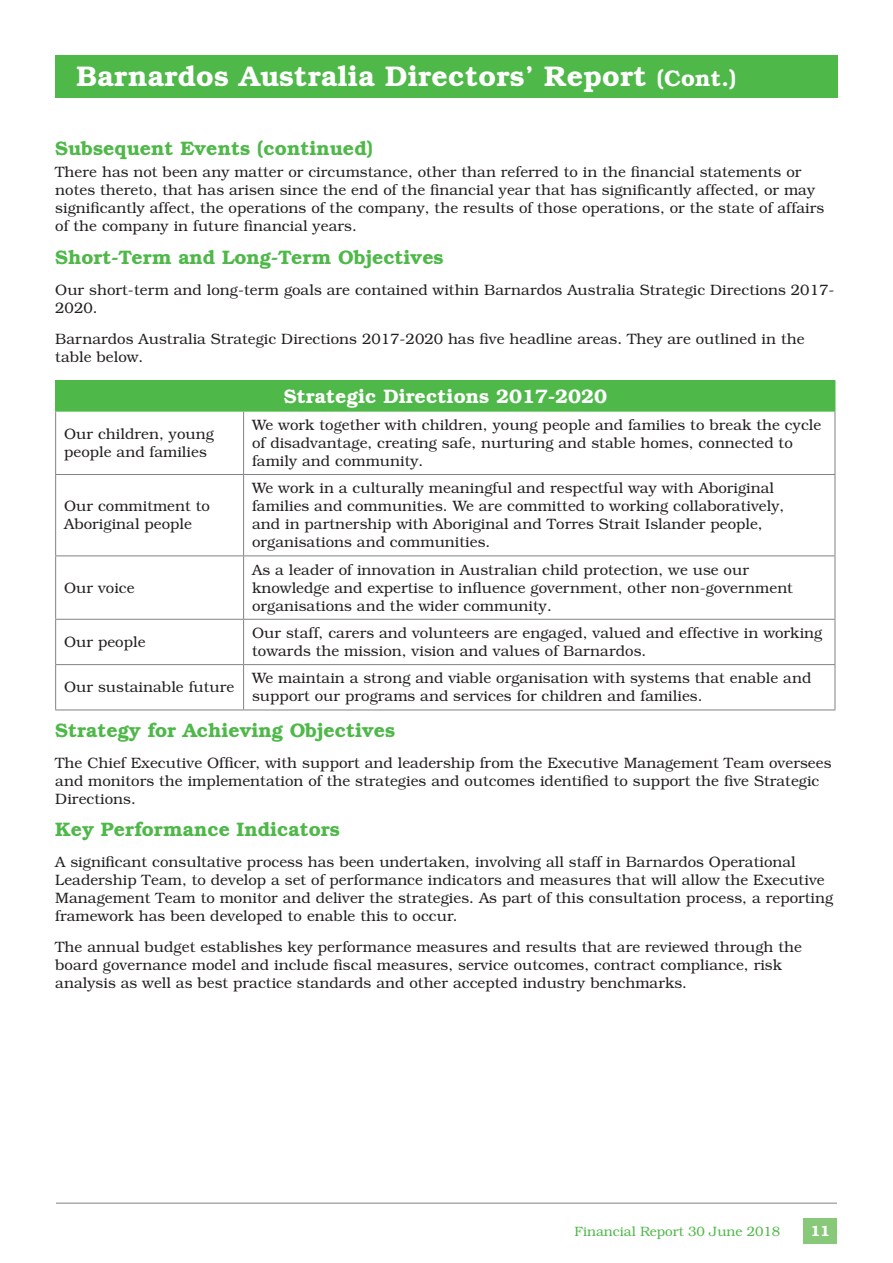
<style>
.page{position:relative;width:893px;height:1263px;background:#fff}
.page>*{position:absolute;margin:0;border:0;box-sizing:border-box;transform-origin:0 0}
.t1{font:600 28.5px "Bookman Std";letter-spacing:.01em;color:#fff}
.t2{font:600 19.5px "Bookman Std";color:#4eb848}
.t3{font:600 19.5px "Bookman Std";letter-spacing:.005em;color:#fff}
.t4{font:300 15px/18px "Bookman Std";letter-spacing:.005em;color:#231f20}
.t5{font:600 15px "Bookman Std";color:#fff}
.t6{font:300 13.5px "Bookman Std";color:#4eb848}
.s1{font-size:22.5px}
</style>
<div class="page">
<div style="left:804px;top:1218px;width:33px;height:26px;background:#88c879"></div>
<hr style="left:56px;top:1203px;width:781px;height:1px;background:#808285">
<div style="left:56px;top:381px;width:779px;height:30px;background:#4eb848"></div>
<hr style="left:55px;top:411px;width:1px;height:63px;background:#808285">
<hr style="left:243px;top:411px;width:1px;height:63px;background:#808285">
<hr style="left:835px;top:411px;width:1px;height:63px;background:#808285">
<hr style="left:55px;top:474px;width:189px;height:1px;background:#808285">
<hr style="left:55px;top:475px;width:1px;height:80px;background:#808285">
<hr style="left:244px;top:474px;width:591px;height:1px;background:#808285">
<hr style="left:243px;top:475px;width:1px;height:80px;background:#808285">
<hr style="left:835px;top:475px;width:1px;height:80px;background:#808285">
<hr style="left:55px;top:555px;width:189px;height:1px;background:#808285">
<hr style="left:55px;top:556px;width:1px;height:63px;background:#808285">
<hr style="left:244px;top:555px;width:591px;height:1px;background:#808285">
<hr style="left:243px;top:556px;width:1px;height:63px;background:#808285">
<hr style="left:835px;top:556px;width:1px;height:63px;background:#808285">
<hr style="left:55px;top:619px;width:189px;height:1px;background:#808285">
<hr style="left:55px;top:620px;width:1px;height:44px;background:#808285">
<hr style="left:244px;top:619px;width:591px;height:1px;background:#808285">
<hr style="left:243px;top:620px;width:1px;height:44px;background:#808285">
<hr style="left:835px;top:620px;width:1px;height:44px;background:#808285">
<hr style="left:55px;top:664px;width:189px;height:1px;background:#808285">
<hr style="left:55px;top:665px;width:1px;height:45px;background:#808285">
<hr style="left:244px;top:664px;width:591px;height:1px;background:#808285">
<hr style="left:243px;top:665px;width:1px;height:45px;background:#808285">
<hr style="left:835px;top:665px;width:1px;height:45px;background:#808285">
<hr style="left:55px;top:710px;width:189px;height:1px;background:#808285">
<hr style="left:244px;top:710px;width:591px;height:1px;background:#808285">
<hr style="left:55px;top:380px;width:189px;height:1px;background:#4eb848">
<hr style="left:55px;top:381px;width:1px;height:30px;background:#4eb848">
<hr style="left:244px;top:380px;width:591px;height:1px;background:#4eb848">
<hr style="left:835px;top:381px;width:1px;height:30px;background:#4eb848">
<hr style="left:55px;top:411px;width:189px;height:1px;background:#4eb848">
<hr style="left:244px;top:411px;width:591px;height:1px;background:#4eb848">
<div style="left:55px;top:55px;width:783px;height:43px;background:#4eb848"></div>
<h1 class="t1" style="left:77px;top:65px;width:661px">Barnardos Australia Directors’ Report <span class="s1">(Cont.)</span></h1>
<h2 class="t2" style="left:55px;top:141px;width:319px">Subsequent Events (continued)</h2>
<p class="t4" style="left:55px;top:164px;width:770px">There has not been any matter or circumstance, other than referred to in the financial statements or notes thereto, that has arisen since the end of the financial year that has significantly affected, or may significantly affect, the operations of the company, the results of those operations, or the state of affairs of the company in future financial years.</p>
<h2 class="t2" style="left:55px;top:249px;width:390px">Short-Term and Long-Term Objectives</h2>
<p class="t4" style="left:55px;top:282px;width:781px">Our short-term and long-term goals are contained within Barnardos Australia Strategic Directions 2017-<br>2020.</p>
<p class="t4" style="left:55px;top:330px;width:751px">Barnardos Australia Strategic Directions 2017-2020 has five headline areas. They are outlined in the table below.</p>
<h2 class="t3" style="left:284px;top:388px;width:325px">Strategic Directions 2017-2020</h2>
<p class="t4" style="left:64px;top:426px;width:151px">Our children, young people and families</p>
<p class="t4" style="left:252px;top:417px;width:571px">We work together with children, young people and families to break the cycle of disadvantage, creating safe, nurturing and stable homes, connected to family and community.</p>
<p class="t4" style="left:64px;top:498px;width:147px">Our commitment to<br>Aboriginal people</p>
<p class="t4" style="left:252px;top:480px;width:534px">We work in a culturally meaningful and respectful way with Aboriginal families and communities. We are committed to working collaboratively, and in partnership with Aboriginal and Torres Strait Islander people, organisations and communities.</p>
<p class="t4" style="left:64px;top:580px;width:72px">Our voice</p>
<p class="t4" style="left:252px;top:562px;width:542px">As a leader of innovation in Australian child protection, we use our knowledge and expertise to influence government, other non-government organisations and the wider community.</p>
<p class="t4" style="left:64px;top:634px;width:83px">Our people</p>
<p class="t4" style="left:252px;top:625px;width:572px">Our staff, carers and volunteers are engaged, valued and effective in working towards the mission, vision and values of Barnardos.</p>
<p class="t4" style="left:64px;top:679px;width:172px">Our sustainable future</p>
<p class="t4" style="left:252px;top:670px;width:561px">We maintain a strong and viable organisation with systems that enable and support our programs and services for children and families.</p>
<h2 class="t2" style="left:55px;top:722px;width:342px">Strategy for Achieving Objectives</h2>
<p class="t4" style="left:55px;top:755px;width:778px">The Chief Executive Officer, with support and leadership from the Executive Management Team oversees and monitors the implementation of the strategies and outcomes identified to support the five Strategic<br>Directions.</p>
<h2 class="t2" style="left:55px;top:822px;width:286px">Key Performance Indicators</h2>
<p class="t4" style="left:55px;top:854px;width:779px">A significant consultative process has been undertaken, involving all staff in Barnardos Operational Leadership Team, to develop a set of performance indicators and measures that will allow the Executive Management Team to monitor and deliver the strategies. As part of this consultation process, a reporting framework has been developed to enable this to occur.</p>
<p class="t4" style="left:55px;top:939px;width:748px">The annual budget establishes key performance measures and results that are reviewed through the board governance model and include fiscal measures, service outcomes, contract compliance, risk analysis as well as best practice standards and other accepted industry benchmarks.</p>
<p class="t6" style="left:574px;top:1225px;width:207px">Financial Report 30 June 2018</p>
<p class="t5" style="left:810px;top:1225px;width:21px">11</p>
</div>
